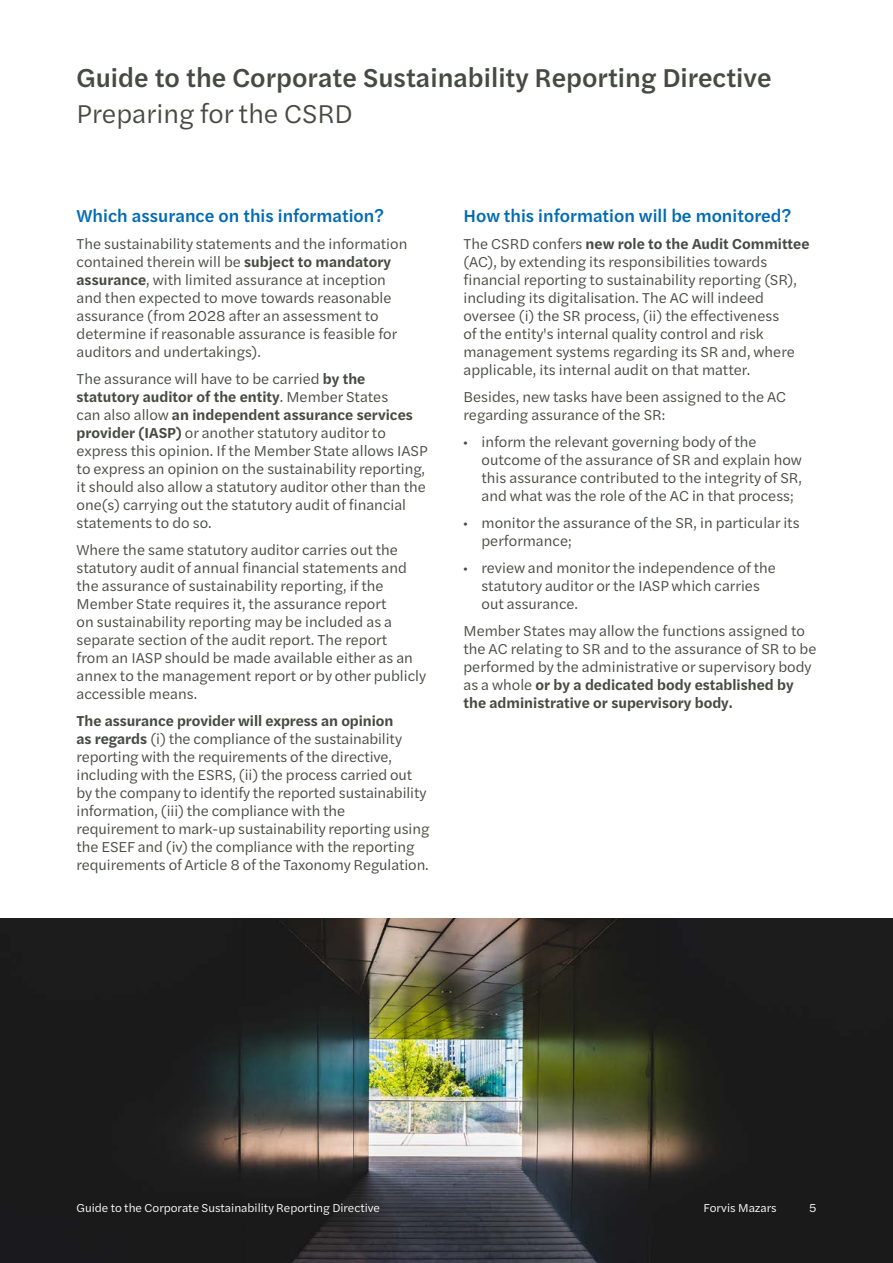
<style>
.page{position:relative;width:893px;height:1263px;background:#fff}
.page>*{position:absolute;margin:0;border:0;box-sizing:border-box;transform-origin:0 0}
.t1{font:500 27px "Halyard Text";color:#474a43}
.t2{font:27px "Halyard Text";color:#474a43}
.t3{font:500 18px "Halyard Text";color:#006ab3}
.t4{font:15px/18px "Halyard Text";color:#474a43}
.t5{font:12px "Halyard Text";color:#fff}
.s1{font-weight:600}
.s2{font-family:"Myriad Pro"}
</style>
<div class="page">
<img style="left:0;top:918px;width:893px;height:345px">
<h1 class="t1" style="left:77px;top:58px;width:696px">Guide to the Corporate Sustainability Reporting Directive</h1>
<h1 class="t2" style="left:77px;top:94px;width:278px">Preparing for the CSRD</h1>
<p class="t3" style="left:77px;top:203px;width:309px">Which assurance on this information?</p>
<p class="t4" style="left:77px;top:234px;width:332px">The sustainability statements and the information contained therein will be <span class="s1">subject to mandatory assurance</span>, with limited assurance at inception and then expected to move towards reasonable assurance (from 2028 after an assessment to determine if reasonable assurance is feasible for auditors and undertakings).</p>
<p class="t4" style="left:77px;top:369px;width:353px">The assurance will have to be carried <span class="s1">by the statutory auditor of the entity</span>. Member States<br>can also allow <span class="s1">an independent assurance services provider (IASP)</span> or another statutory auditor to express this opinion. If the Member State allows IASP to express an opinion on the sustainability reporting, it should also allow a statutory auditor other than the one(s) carrying out the statutory audit of financial statements to do so.</p>
<p class="t4" style="left:77px;top:540px;width:351px">Where the same statutory auditor carries out the statutory audit of annual financial statements and the assurance of sustainability reporting, if the Member State requires it, the assurance report<br>on sustainability reporting may be included as a separate section of the audit report. The report<br>from an IASP should be made available either as an annex to the management report or by other publicly accessible means.</p>
<p class="t4" style="left:77px;top:711px;width:354px"><span class="s1">The assurance provider will express an opinion<br>as regards</span> (i) the compliance of the sustainability reporting with the requirements of the directive, including with the ESRS, (ii) the process carried out by the company to identify the reported sustainability information, (iii) the compliance with the requirement to mark-up sustainability reporting using the ESEF and (iv) the compliance with the reporting requirements of Article 8 of the Taxonomy Regulation.</p>
<p class="t3" style="left:463px;top:203px;width:329px">How this information will be monitored?</p>
<p class="t4" style="left:463px;top:234px;width:347px">The CSRD confers <span class="s1">new role to the Audit Committee </span>(AC), by extending its responsibilities towards financial reporting to sustainability reporting (SR), including its digitalisation. The AC will indeed oversee (i) the SR process, (ii) the effectiveness<br>of the entity's internal quality control and risk management systems regarding its SR and, where applicable, its internal audit on that matter.</p>
<p class="t4" style="left:463px;top:387px;width:324px">Besides, new tasks have been assigned to the AC regarding assurance of the SR:</p>
<p class="t4" style="left:481px;top:432px;width:322px;text-indent:-18px"><span class="s2">•</span> inform the relevant governing body of the outcome of the assurance of SR and explain how this assurance contributed to the integrity of SR, and what was the role of the AC in that process;</p>
<p class="t4" style="left:481px;top:513px;width:320px;text-indent:-18px"><span class="s2">•</span> monitor the assurance of the SR, in particular its performance;</p>
<p class="t4" style="left:481px;top:558px;width:296px;text-indent:-18px"><span class="s2">•</span> review and monitor the independence of the statutory auditor or the IASP which carries out assurance.</p>
<p class="t4" style="left:463px;top:621px;width:354px">Member States may allow the functions assigned to the AC relating to SR and to the assurance of SR to be performed by the administrative or supervisory body as a whole <span class="s1">or by a dedicated body established by the administrative or supervisory body.</span></p>
<p class="t5" style="left:77px;top:1199px;width:305px">Guide to the Corporate Sustainability Reporting Directive</p>
<p class="t5" style="left:703px;top:1199px;width:75px">Forvis Mazars</p>
<p class="t5" style="left:809px;top:1199px;width:9px">5</p>
</div>
